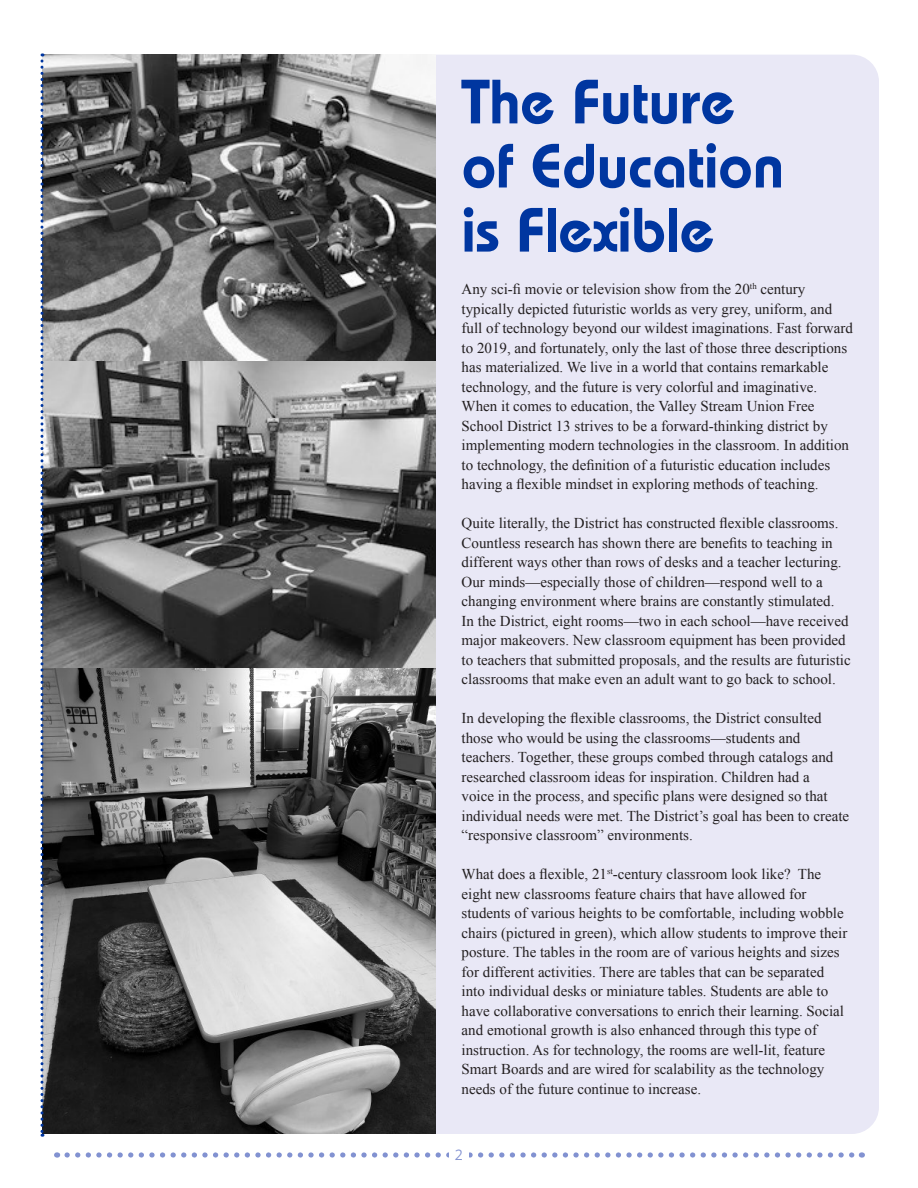
<style>
.page{position:relative;width:918px;height:1188px;background:#fff}
.page>*{position:absolute;margin:0;border:0;box-sizing:border-box;transform-origin:0 0}
.t1{font:600 62.4px "Bauhaus";color:#0036a0}
.t2{font:15px/19.5px "Times New Roman";color:#231f20}
.t3{font:300 15px "Ideal Sans";color:#8292d1}
</style>
<div class="page">
<div style="left:398px;top:55px;width:481px;height:1079px;background:#e9e8f6;border-radius:27px"></div>
<svg style="left:67px;top:1152px;width:795px;height:6px"></svg>
<div style="left:449px;top:1148px;width:20px;height:19px;background:#fff"></div>
<img style="left:44px;top:55px;width:391px;height:1079px">
<svg style="left:40px;top:53px;width:4px;height:1084px"></svg>
<p class="t1" style="left:462px;top:64px;width:275px">The Future</p>
<p class="t1" style="left:462px;top:128px;width:324px">of Education</p>
<p class="t1" style="left:462px;top:192px;width:254px">is Flexible</p>
<p class="t2" style="left:462px;top:279px;width:393px">Any sci-fi movie or television show from the 20<sup>th</sup> century typically depicted futuristic worlds as very grey, uniform, and full of technology beyond our wildest imaginations. Fast forward to 2019, and fortunately, only the last of those three descriptions has materialized. We live in a world that contains remarkable technology, and the future is very colorful and imaginative.<br>When it comes to education, the Valley Stream Union Free School District 13 strives to be a forward-thinking district by implementing modern technologies in the classroom. In addition to technology, the definition of a futuristic education includes having a flexible mindset in exploring methods of teaching.</p>
<p class="t2" style="left:462px;top:513px;width:391px">Quite literally, the District has constructed flexible classrooms.<br>Countless research has shown there are benefits to teaching in different ways other than rows of desks and a teacher lecturing.<br>Our minds—especially those of children—respond well to a changing environment where brains are constantly stimulated.<br>In the District, eight rooms—two in each school—have received major makeovers. New classroom equipment has been provided to teachers that submitted proposals, and the results are futuristic classrooms that make even an adult want to go back to school.</p>
<p class="t2" style="left:462px;top:708px;width:389px">In developing the flexible classrooms, the District consulted those who would be using the classrooms—students and teachers. Together, these groups combed through catalogs and researched classroom ideas for inspiration. Children had a<br>voice in the process, and specific plans were designed so that individual needs were met. The District’s goal has been to create “responsive classroom” environments.</p>
<p class="t2" style="left:462px;top:864px;width:387px">What does a flexible, 21<sup>st</sup>-century classroom look like? The eight new classrooms feature chairs that have allowed for students of various heights to be comfortable, including wobble chairs (pictured in green), which allow students to improve their posture. The tables in the room are of various heights and sizes for different activities. There are tables that can be separated into individual desks or miniature tables. Students are able to have collaborative conversations to enrich their learning. Social and emotional growth is also enhanced through this type of instruction. As for technology, the rooms are well-lit, feature Smart Boards and are wired for scalability as the technology needs of the future continue to increase.</p>
<p class="t3" style="left:455px;top:1143px;width:10px">2</p>
</div>
